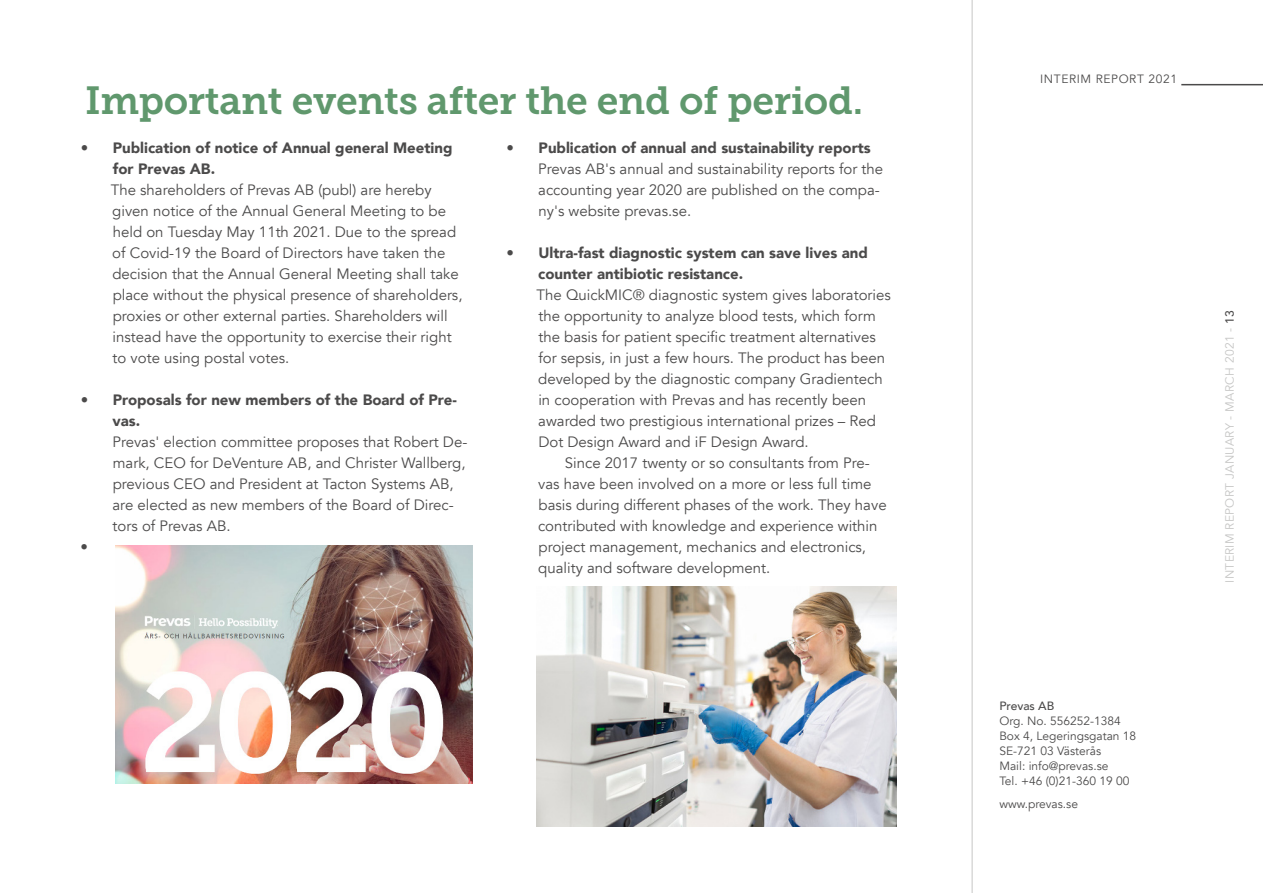
<style>
.page{position:relative;width:1263px;height:893px;background:#fff}
.page>*{position:absolute;margin:0;border:0;box-sizing:border-box;transform-origin:0 0}
.t1{font:39px "Museo Slab 700";letter-spacing:-.01em;color:#60986d}
.t2{font:15px/21px "Avenir";color:#4b4a4a}
.t3{font:900 15px "Avenir";color:#4b4a4a}
.t4{font:12px/15px "Avenir";color:#4b4a4a}
.t5{font:12px "Avenir";letter-spacing:.025em;color:#c6c6c5}
.t6{font:12px "Avenir";letter-spacing:.05em;color:#4b4a4a}
.t7{font:500 12px "Avenir";color:#4b4a4a}
.s1{font-weight:900}
.s2{font-weight:500;color:#4b4a4a}
</style>
<div class="page">
<hr style="left:1181px;top:84px;width:82px;height:1px;background:#4b4a4a">
<hr style="left:972px;top:0;width:1px;height:893px;background:#c6c6c5">
<img style="left:536px;top:587px;width:360px;height:239px">
<img style="left:115px;top:546px;width:357px;height:237px">
<h1 class="t1" style="left:85px;top:79px;width:780px">Important events after the end of period.</h1>
<p class="t2" style="left:111px;top:138px;width:353px;text-indent:-30px"><span class="s1">• Publication of notice of Annual general Meeting for Prevas AB.<br></span>The shareholders of Prevas AB (publ) are hereby given notice of the Annual General Meeting to be held on Tuesday May 11th 2021. Due to the spread of Covid-19 the Board of Directors have taken the decision that the Annual General Meeting shall take place without the physical presence of shareholders, proxies or other external parties. Shareholders will instead have the opportunity to exercise their right to vote using postal votes.</p>
<p class="t2" style="left:112px;top:390px;width:356px;text-indent:-32px"><span class="s1">• Proposals for new members of the Board of Pre&shy;vas.<br></span>Prevas' election committee proposes that Robert De&shy;mark, CEO for DeVenture AB, and Christer Wallberg, previous CEO and President at Tacton Systems AB, are elected as new members of the Board of Direc&shy;tors of Prevas AB.</p>
<p class="t2" style="left:81px;top:537px;width:9px">•</p>
<p class="t2" style="left:538px;top:138px;width:346px;text-indent:-32px"><span class="s1">• Publication of annual and sustainability reports </span>Prevas AB's annual and sustainability reports for the accounting year 2020 are published on the compa&shy;ny's website prevas.se.</p>
<p class="t3" style="left:507px;top:240px;width:363px">• Ultra-fast diagnostic system can save lives and</p>
<p class="t3" style="left:538px;top:261px;width:206px">counter antibiotic resistance.</p>
<p class="t2" style="left:536px;top:285px;width:356px">The QuickMIC® diagnostic system gives laboratories</p>
<p class="t2" style="left:538px;top:306px;width:339px">the opportunity to analyze blood tests, which form</p>
<p class="t2" style="left:538px;top:327px;width:339px">the basis for patient specific treatment alternatives</p>
<p class="t2" style="left:538px;top:348px;width:348px">for sepsis, in just a few hours. The product has been</p>
<p class="t2" style="left:538px;top:369px;width:346px">developed by the diagnostic company Gradientech</p>
<p class="t2" style="left:538px;top:390px;width:329px">in cooperation with Prevas and has recently been</p>
<p class="t2" style="left:538px;top:411px;width:339px">awarded two prestigious international prizes – Red</p>
<p class="t2" style="left:538px;top:432px;width:272px">Dot Design Award and iF Design Award.</p>
<p class="t2" style="left:565px;top:453px;width:307px">Since 2017 twenty or so consultants from Pre-</p>
<p class="t2" style="left:538px;top:474px;width:335px">vas have been involved on a more or less full time</p>
<p class="t2" style="left:538px;top:495px;width:350px">basis during different phases of the work. They have</p>
<p class="t2" style="left:538px;top:516px;width:341px">contributed with knowledge and experience within</p>
<p class="t2" style="left:538px;top:537px;width:329px">project management, mechanics and electronics,</p>
<p class="t2" style="left:538px;top:558px;width:234px">quality and software development.</p>
<p class="t6" style="left:1040px;top:72px;width:138px">INTERIM REPORT 2021</p>
<p class="t7" style="left:999px;top:696px;width:56px">Prevas AB</p>
<p class="t4" style="left:999px;top:714px;width:138px">Org. No. 556252-1384<br>Box 4, Legeringsgatan 18<br>SE-721 03 Västerås<br>Mail: info@prevas.se<br>Tel. +46 (0)21-360 19 00</p>
<p class="t4" style="left:999px;top:796px;width:80px">www.prevas.se</p>
<p class="t5" style="left:1222px;top:583px;width:274px;rotate:-90deg">INTERIM REPORT JANUARY - MARCH 2021 - <span class="s2">13</span></p>
</div>
